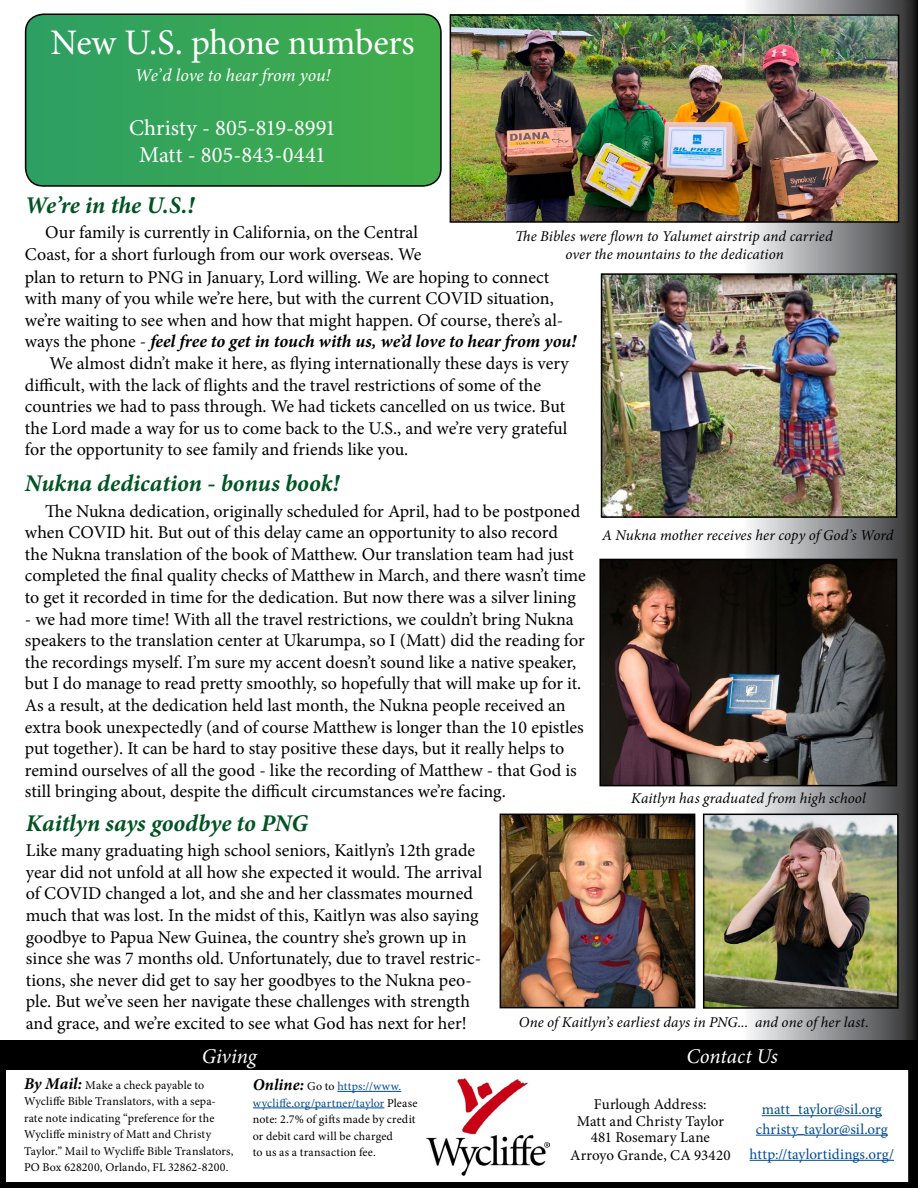
<style>
.page{position:relative;width:918px;height:1188px;background:#fff}
.page>*{position:absolute;margin:0;border:0;box-sizing:border-box;transform-origin:0 0}
.t1{font:36px "Minion Pro";letter-spacing:-.015em;color:#fff}
.t2{font:italic 700 24px "Minion Pro";color:#005323}
.t3{font:22.5px/27px "Minion Pro";color:#fff;text-align:center}
.t4{font:italic 21px "Minion Pro";letter-spacing:-.005em;color:#fff}
.t5{font:18px/21.6px "Minion Pro";letter-spacing:-.005em;color:#000}
.t6{font:italic 700 18px "Minion Pro";letter-spacing:-.005em;color:#000}
.t7{font:italic 18px "Minion Pro";letter-spacing:-.005em;color:#fff}
.t8{font:italic 15px/18px "Minion Pro";letter-spacing:.005em;color:#000;text-align:center}
.t9{font:15px/17px "Minion Pro";letter-spacing:.01em;color:#000;text-align:center}
.t10{font:15px/19.5px "Minion Pro";letter-spacing:.005em;color:#004b96;text-align:center}
.t11{font:12px/16.5px "Minion Pro";letter-spacing:.015em;color:#000}
.s1{font-weight:400;font-style:normal}
.s2{font-weight:700;font-style:italic;font-size:16.5px}
.s3{color:#004b96}
</style>
<div class="page">
<svg style="left:745px;top:3px;width:170px;height:1179px;background:#727274"></svg>
<svg style="left:26px;top:14px;width:415px;height:172px;background:#37a555"></svg>
<div style="left:25px;top:14px;width:417px;height:173px;border:2px solid #000;border-radius:18px"></div>
<img style="left:453px;top:17px;width:443px;height:203px">
<div style="left:450px;top:14px;width:449px;height:209px;border:2px solid #000"></div>
<img style="left:604px;top:276px;width:290px;height:239px">
<div style="left:601px;top:273px;width:296px;height:245px;border:2px solid #000"></div>
<img style="left:602px;top:562px;width:292px;height:221px">
<div style="left:599px;top:559px;width:298px;height:227px;border:2px solid #000"></div>
<img style="left:503px;top:817px;width:189px;height:188px">
<div style="left:500px;top:814px;width:195px;height:194px;border:2px solid #000"></div>
<img style="left:706px;top:817px;width:190px;height:189px">
<div style="left:703px;top:814px;width:196px;height:195px;border:2px solid #000"></div>
<div style="left:0;top:1040px;width:6px;height:148px;background:#000"></div>
<div style="left:0;top:1182px;width:910px;height:6px;background:#000"></div>
<div style="left:0;top:1040px;width:913px;height:30px;background:#000"></div>
<div style="left:909px;top:1040px;width:9px;height:148px;background:#000"></div>
<div style="left:735px;top:1070px;width:173px;height:112px;background:#fff"></div>
<hr style="left:762px;top:1115px;width:120px;height:1px;background:#004b96">
<hr style="left:756px;top:1135px;width:41px;height:1px;background:#004b96">
<hr style="left:804px;top:1135px;width:84px;height:1px;background:#004b96">
<hr style="left:750px;top:1160px;width:144px;height:1px;background:#004b96">
<hr style="left:337px;top:1091px;width:64px;height:1px;background:#004b96">
<hr style="left:253px;top:1108px;width:131px;height:1px;background:#004b96">
<img style="left:426px;top:1078px;width:123px;height:98px">
<h1 class="t1" style="left:50px;top:18px;width:366px">New U.S. phone numbers</h1>
<p class="t7" style="left:135px;top:63px;width:197px">We’d love to hear from you!</p>
<p class="t3" style="left:129px;top:114px;width:209px">Christy - 805-819-8991<br>Matt - 805-843-0441</p>
<h2 class="t2" style="left:25px;top:188px;width:171px">We’re in the U.S.!</h2>
<p class="t5" style="left:25px;top:222px;width:398px;text-align:right">Our family is currently in California, on the Central<br>Coast, for a short furlough from our work overseas. We</p>
<p class="t8" style="left:515px;top:227px;width:319px">The Bibles were flown to Yalumet airstrip and carried over the mountains to the dedication</p>
<p class="t5" style="left:25px;top:266px;width:526px">plan to return to PNG in January, Lord willing. We are hoping to connect</p>
<p class="t5" style="left:25px;top:288px;width:530px">with many of you while we’re here, but with the current COVID situation,</p>
<p class="t5" style="left:25px;top:309px;width:540px">we’re waiting to see when and how that might happen. Of course, there’s al-</p>
<p class="t6" style="left:25px;top:329px;width:553px"><span class="s1">ways the phone -</span> feel free to get in touch with us, we’d love to hear from you!</p>
<p class="t5" style="left:49px;top:353px;width:521px">We almost didn’t make it here, as flying internationally these days is very</p>
<p class="t5" style="left:25px;top:374px;width:518px">difficult, with the lack of flights and the travel restrictions of some of the</p>
<p class="t5" style="left:25px;top:396px;width:542px">countries we had to pass through. We had tickets cancelled on us twice. But</p>
<p class="t5" style="left:25px;top:417px;width:544px">the Lord made a way for us to come back to the U.S., and we’re very grateful</p>
<p class="t5" style="left:25px;top:439px;width:385px">for the opportunity to see family and friends like you.</p>
<h2 class="t2" style="left:25px;top:466px;width:316px">Nukna dedication - bonus book!</h2>
<p class="t5" style="left:25px;top:500px;width:562px;text-indent:20px">The Nukna dedication, originally scheduled for April, had to be postponed when COVID hit. But out of this delay came an opportunity to also record<br>the Nukna translation of the book of Matthew. Our translation team had just completed the final quality checks of Matthew in March, and there wasn’t time to get it recorded in time for the dedication. But now there was a silver lining</p>
<p class="t5" style="left:25px;top:608px;width:561px">- we had more time! With all the travel restrictions, we couldn’t bring Nukna speakers to the translation center at Ukarumpa, so I (Matt) did the reading for the recordings myself. I’m sure my accent doesn’t sound like a native speaker, but I do manage to read pretty smoothly, so hopefully that will make up for it.<br>As a result, at the dedication held last month, the Nukna people received an extra book unexpectedly (and of course Matthew is longer than the 10 epistles put together). It can be hard to stay positive these days, but it really helps to remind ourselves of all the good - like the recording of Matthew - that God is still bringing about, despite the difficult circumstances we’re facing.</p>
<p class="t8" style="left:602px;top:526px;width:293px">A Nukna mother receives her copy of God’s Word</p>
<p class="t8" style="left:631px;top:789px;width:236px">Kaitlyn has graduated from high school</p>
<h2 class="t2" style="left:26px;top:806px;width:284px">Kaitlyn says goodbye to PNG</h2>
<p class="t5" style="left:26px;top:840px;width:458px">Like many graduating high school seniors, Kaitlyn’s 12th grade year did not unfold at all how she expected it would. The arrival of COVID changed a lot, and she and her classmates mourned much that was lost. In the midst of this, Kaitlyn was also saying goodbye to Papua New Guinea, the country she’s grown up in since she was 7 months old. Unfortunately, due to travel restric&shy;tions, she never did get to say her goodbyes to the Nukna peo&shy;ple. But we’ve seen her navigate these challenges with strength and grace, and we’re excited to see what God has next for her!</p>
<p class="t8" style="left:519px;top:1013px;width:351px">One of Kaitlyn’s earliest days in PNG... and one of her last.</p>
<p class="t4" style="left:202px;top:1042px;width:56px">Giving</p>
<p class="t4" style="left:686px;top:1042px;width:93px">Contact Us</p>
<p class="t10" style="left:756px;top:1100px;width:133px">matt_taylor@sil.org christy_taylor@sil.org</p>
<p class="t10" style="left:750px;top:1144px;width:146px">http://taylortidings.org/</p>
<p class="t11" style="left:24px;top:1077px;width:211px"><span class="s2">By Mail:</span> Make a check payable to Wycliffe Bible Translators, with a sepa&shy;rate note indicating “preference for the Wycliffe ministry of Matt and Christy Taylor.” Mail to Wycliffe Bible Translators, PO Box 628200, Orlando, FL 32862-8200.</p>
<p class="t11" style="left:253px;top:1078px;width:166px"><span class="s2">Online:</span> Go to <span class="s3">https://www. wycliffe.org/partner/taylor</span> Please note: 2.7% of gifts made by credit or debit card will be charged<br>to us as a transaction fee.</p>
<p class="t9" style="left:570px;top:1096px;width:162px">Furlough Address:<br>Matt and Christy Taylor<br>481 Rosemary Lane<br>Arroyo Grande, CA 93420</p>
</div>
